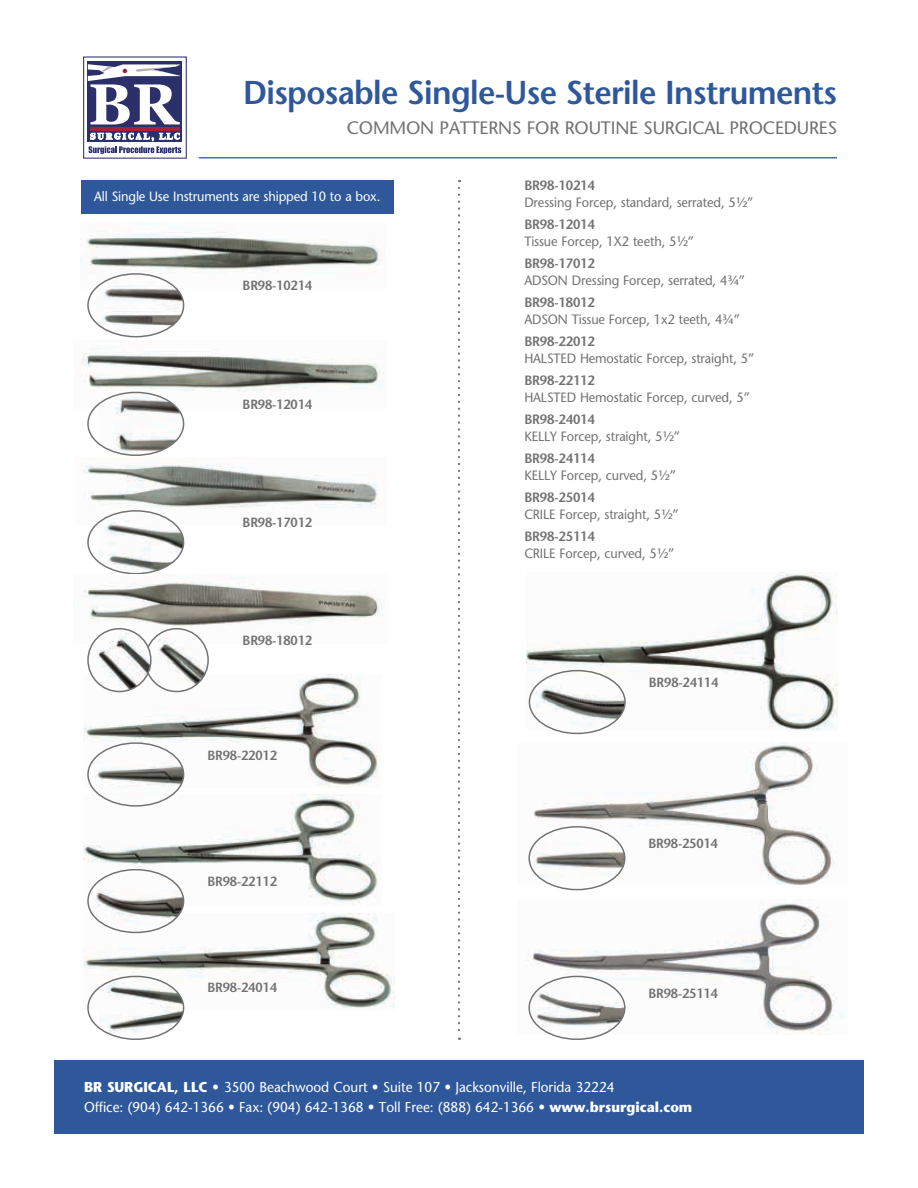
<style>
.page{position:relative;width:918px;height:1188px;background:#fff}
.page>*{position:absolute;margin:0;border:0;box-sizing:border-box;transform-origin:0 0}
.t1{font:600 33px "Stone Sans";letter-spacing:-.02em;color:#2f589b;scale:.96 1}
.t2{font:18px "Stone Sans";letter-spacing:-.01em;color:#727273}
.t3{font:14.25px/19.5px "Stone Sans";color:#fff;scale:.95 1}
.t4{font:13.5px "Stone Sans";letter-spacing:-.01em;color:#727273;scale:.95 1}
.t5{font:600 13.5px "Stone Sans";letter-spacing:-.01em;color:#727273;scale:.95 1}
.t6{font:13.5px "Stone Sans";letter-spacing:-.01em;color:#fff;scale:.95 1}
.t7{font:600 13.35px "Stone Sans";letter-spacing:-.01em;color:#727273;scale:.95 1}
.s1{font-weight:700}
</style>
<div class="page">
<img style="left:84px;top:913px;width:311px;height:96px">
<img style="left:99px;top:981px;width:85px;height:58px">
<div style="left:87px;top:976px;width:97px;height:64px;border:1px solid #727273;border-radius:50%"></div>
<img style="left:84px;top:795px;width:294px;height:110px">
<img style="left:88px;top:872px;width:96px;height:60px">
<div style="left:87px;top:869px;width:97px;height:64px;border:1px solid #727273;border-radius:50%"></div>
<img style="left:84px;top:675px;width:294px;height:113px">
<img style="left:95px;top:743px;width:89px;height:63px">
<div style="left:87px;top:742px;width:97px;height:65px;border:1px solid #727273;border-radius:50%"></div>
<div style="left:54px;top:1060px;width:810px;height:74px;background:#2f589b"></div>
<div style="left:83px;top:56px;width:104px;height:103px;border:1px solid #2b2f6a"></div>
<div style="left:88px;top:61px;width:94px;height:81px;background:linear-gradient(to right,#2b2f6a,#2b2f6a)"></div>
<hr style="left:90px;top:127px;width:90px;height:4px;background:#a4223b">
<svg style="left:88px;top:64px;width:92px;height:60px"></svg>
<svg style="left:88px;top:133px;width:93px;height:21px"></svg>
<hr style="left:199px;top:157px;width:638px;height:1px;background:#2f589b">
<svg style="left:458px;top:188px;width:2px;height:852px"></svg>
<div style="left:81px;top:180px;width:313px;height:34px;background:#2f589b"></div>
<img style="left:81px;top:226px;width:302px;height:63px">
<img style="left:96px;top:274px;width:88px;height:63px">
<div style="left:87px;top:273px;width:97px;height:64px;border:1px solid #727273;border-radius:50%"></div>
<img style="left:81px;top:353px;width:303px;height:56px">
<img style="left:98px;top:392px;width:86px;height:63px">
<div style="left:87px;top:392px;width:97px;height:64px;border:1px solid #727273;border-radius:50%"></div>
<img style="left:83px;top:464px;width:295px;height:62px">
<img style="left:99px;top:511px;width:85px;height:63px">
<div style="left:87px;top:510px;width:97px;height:64px;border:1px solid #727273;border-radius:50%"></div>
<img style="left:73px;top:577px;width:312px;height:56px">
<img style="left:145px;top:630px;width:63px;height:62px">
<div style="left:145px;top:628px;width:64px;height:64px;border:1px solid #727273;border-radius:50%"></div>
<img style="left:88px;top:633px;width:63px;height:59px">
<div style="left:87px;top:628px;width:65px;height:64px;border:1px solid #727273;border-radius:50%"></div>
<img style="left:526px;top:899px;width:319px;height:135px">
<img style="left:532px;top:976px;width:93px;height:63px">
<div style="left:528px;top:976px;width:98px;height:64px;border:1px solid #727273;border-radius:50%"></div>
<img style="left:534px;top:743px;width:302px;height:142px">
<img style="left:530px;top:827px;width:95px;height:63px">
<div style="left:528px;top:826px;width:98px;height:64px;border:1px solid #727273;border-radius:50%"></div>
<img style="left:526px;top:573px;width:311px;height:158px">
<img style="left:536px;top:677px;width:89px;height:53px">
<div style="left:529px;top:670px;width:97px;height:64px;border:1px solid #727273;border-radius:50%"></div>
<h1 class="t1" style="left:243px;top:73px;width:620px">Disposable Single-Use Sterile Instruments</h1>
<h2 class="t2" style="left:347px;top:117px;width:492px">COMMON PATTERNS FOR ROUTINE SURGICAL PROCEDURES</h2>
<p class="t6" style="left:94px;top:188px;width:303px">All Single Use Instruments are shipped 10 to a box.</p>
<p class="t7" style="left:243px;top:278px;width:75px">BR98-10214</p>
<p class="t7" style="left:243px;top:396px;width:75px">BR98-12014</p>
<p class="t7" style="left:243px;top:515px;width:75px">BR98-17012</p>
<p class="t7" style="left:243px;top:632px;width:75px">BR98-18012</p>
<p class="t7" style="left:207px;top:747px;width:75px">BR98-22012</p>
<p class="t7" style="left:207px;top:873px;width:75px">BR98-22112</p>
<p class="t7" style="left:207px;top:979px;width:75px">BR98-24014</p>
<p class="t5" style="left:524px;top:177px;width:76px">BR98-10214</p>
<p class="t4" style="left:524px;top:194px;width:243px">Dressing Forcep, standard, serrated, 5½”</p>
<p class="t5" style="left:524px;top:216px;width:76px">BR98-12014</p>
<p class="t4" style="left:524px;top:233px;width:180px">Tissue Forcep, 1X2 teeth, 5½”</p>
<p class="t5" style="left:524px;top:255px;width:76px">BR98-17012</p>
<p class="t4" style="left:524px;top:272px;width:234px">ADSON Dressing Forcep, serrated, 4¾”</p>
<p class="t5" style="left:524px;top:294px;width:76px">BR98-18012</p>
<p class="t4" style="left:524px;top:311px;width:229px">ADSON Tissue Forcep, 1x2 teeth, 4¾”</p>
<p class="t5" style="left:524px;top:333px;width:76px">BR98-22012</p>
<p class="t4" style="left:524px;top:350px;width:244px">HALSTED Hemostatic Forcep, straight, 5”</p>
<p class="t5" style="left:524px;top:372px;width:76px">BR98-22112</p>
<p class="t4" style="left:524px;top:389px;width:239px">HALSTED Hemostatic Forcep, curved, 5”</p>
<p class="t5" style="left:524px;top:411px;width:76px">BR98-24014</p>
<p class="t4" style="left:524px;top:428px;width:166px">KELLY Forcep, straight, 5½”</p>
<p class="t5" style="left:524px;top:450px;width:76px">BR98-24114</p>
<p class="t4" style="left:524px;top:467px;width:161px">KELLY Forcep, curved, 5½”</p>
<p class="t5" style="left:524px;top:489px;width:76px">BR98-25014</p>
<p class="t4" style="left:524px;top:506px;width:164px">CRILE Forcep, straight, 5½”</p>
<p class="t5" style="left:524px;top:528px;width:76px">BR98-25114</p>
<p class="t4" style="left:524px;top:545px;width:160px">CRILE Forcep, curved, 5½”</p>
<p class="t7" style="left:649px;top:674px;width:75px">BR98-24114</p>
<p class="t7" style="left:648px;top:836px;width:75px">BR98-25014</p>
<p class="t7" style="left:648px;top:985px;width:75px">BR98-25114</p>
<p class="t3" style="left:84px;top:1078px;width:642px"><span class="s1">BR SURGICAL, LLC •</span> 3500 Beachwood Court • Suite 107 • Jacksonville, Florida 32224<br>Office: (904) 642-1366 • Fax: (904) 642-1368 • Toll Free: (888) 642-1366 • <span class="s1">www.brsurgical.com</span></p>
</div>
